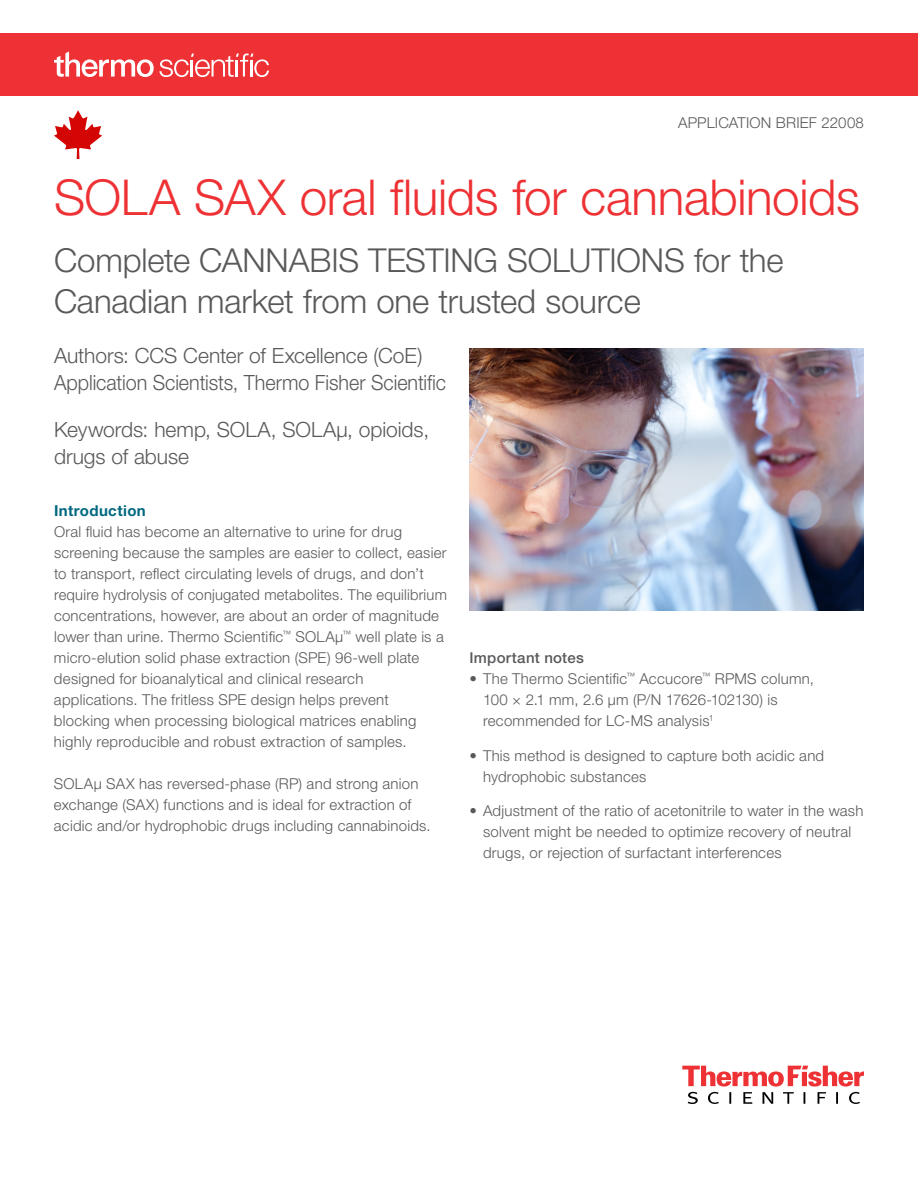
<style>
.page{position:relative;width:918px;height:1188px;background:#fff}
.page>*{position:absolute;margin:0;border:0;box-sizing:border-box;transform-origin:0 0}
.t1{font:300 49.5px "Helvetica Neue LTW1 G";letter-spacing:-.01em;color:#ee3134}
.t2{font:300 33px/40.5px "Helvetica Neue LTW1 G";letter-spacing:-.005em;color:#58595b}
.t3{font:300 21px/27px "Helvetica Neue LTW1 G";color:#58595b}
.t4{font:300 15px/21px "Helvetica Neue LTW1 G";letter-spacing:.015em;color:#58595b}
.t5{font:500 15px "Helvetica Neue LTW1 G";letter-spacing:.02em;color:#58595b}
.t6{font:700 15px "Helvetica Neue LTW1 G";letter-spacing:.025em;color:#006880}
</style>
<div class="page">
<svg style="left:682px;top:1066px;width:182px;height:38px"></svg>
<img style="left:470px;top:348px;width:394px;height:263px">
<svg style="left:54px;top:110px;width:48px;height:49px"></svg>
<div style="left:0;top:33px;width:918px;height:63px;background:#ee3134"></div>
<svg style="left:54px;top:51px;width:215px;height:26px"></svg>
<p class="t4" style="left:678px;top:112px;width:187px">APPLICATION BRIEF 22008</p>
<h1 class="t1" style="left:54px;top:167px;width:807px">SOLA SAX oral fluids for cannabinoids</h1>
<h2 class="t2" style="left:54px;top:240px;width:731px">Complete CANNABIS TESTING SOLUTIONS for the<br>Canadian market from one trusted source</h2>
<h3 class="t3" style="left:54px;top:342px;width:394px">Authors: CCS Center of Excellence (CoE)<br>Application Scientists, Thermo Fisher Scientific</h3>
<h3 class="t3" style="left:54px;top:416px;width:377px">Keywords: hemp, SOLA, SOLAµ, opioids, drugs of abuse</h3>
<p class="t6" style="left:54px;top:501px;width:93px">Introduction</p>
<p class="t4" style="left:54px;top:521px;width:394px">Oral fluid has become an alternative to urine for drug screening because the samples are easier to collect, easier to transport, reflect circulating levels of drugs, and don’t require hydrolysis of conjugated metabolites. The equilibrium concentrations, however, are about an order of magnitude lower than urine. Thermo Scientific<sup>™</sup> SOLAµ<sup>™</sup> well plate is a micro-elution solid phase extraction (SPE) 96-well plate designed for bioanalytical and clinical research applications. The fritless SPE design helps prevent blocking when processing biological matrices enabling highly reproducible and robust extraction of samples.</p>
<p class="t4" style="left:54px;top:773px;width:378px">SOLAµ SAX has reversed-phase (RP) and strong anion exchange (SAX) functions and is ideal for extraction of acidic and/or hydrophobic drugs including cannabinoids.</p>
<p class="t5" style="left:470px;top:649px;width:116px">Important notes</p>
<p class="t4" style="left:483px;top:668px;width:333px;text-indent:-14px">• The Thermo Scientific<sup>™</sup> Accucore<sup>™</sup> RPMS column,<br>100 × 2.1 mm, 2.6 µm (P/N 17626-102130) is recommended for LC-MS analysis<sup>1</sup></p>
<p class="t4" style="left:483px;top:745px;width:343px;text-indent:-14px">• This method is designed to capture both acidic and hydrophobic substances</p>
<p class="t4" style="left:483px;top:800px;width:382px;text-indent:-14px">• Adjustment of the ratio of acetonitrile to water in the wash solvent might be needed to optimize recovery of neutral drugs, or rejection of surfactant interferences</p>
</div>
